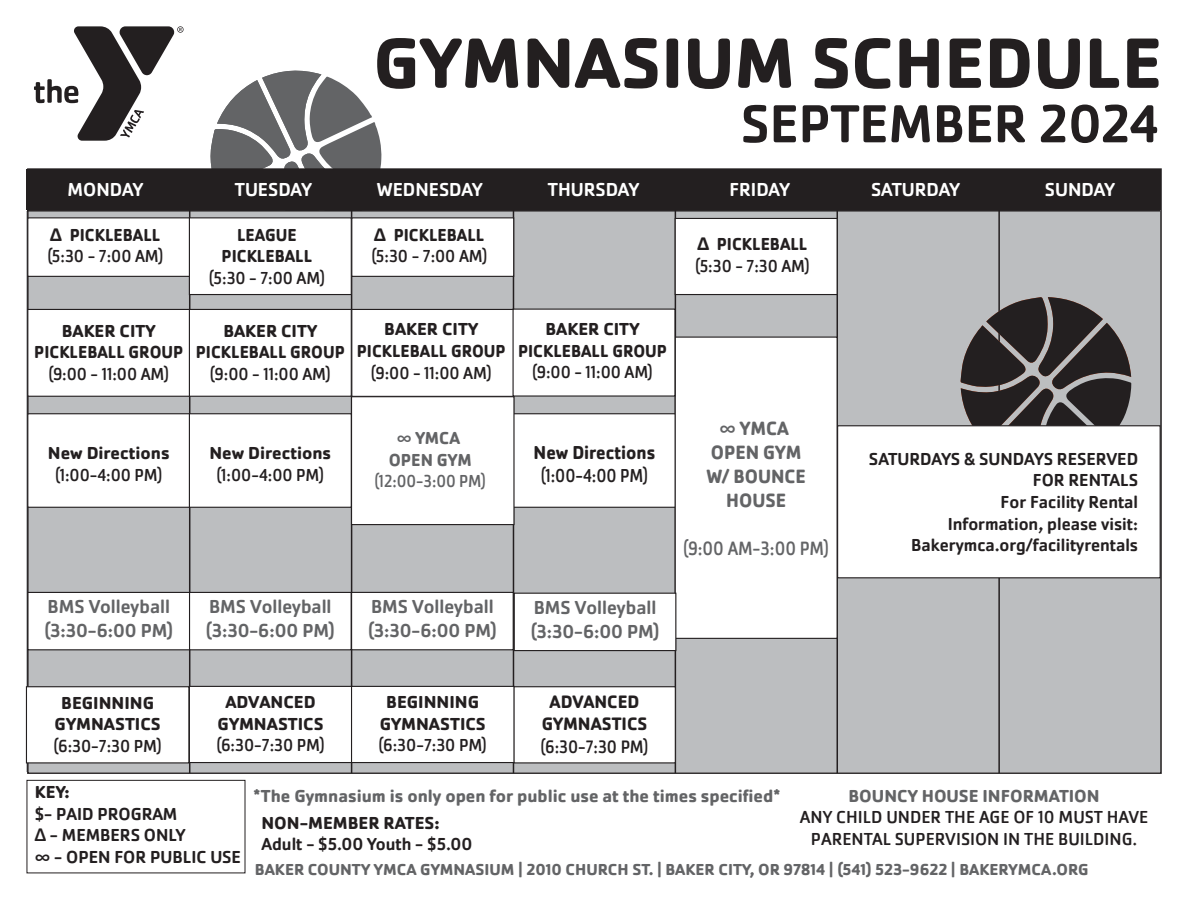
<style>
.page{position:relative;width:1188px;height:918px;background:#fff}
.page>*{position:absolute;margin:0;border:0;box-sizing:border-box;transform-origin:0 0}
.t1{font:500 55.5px "Cachet Pro";color:#231f20}
.t2{font:700 19.95px/24px "Cachet Pro";color:#636466;text-align:center;scale:.95 1}
.t3{font:19.95px "Cachet Pro";letter-spacing:-.005em;color:#636466;scale:.89 1}
.t4{font:500 19.5px/23.4px "Cachet Pro";color:#636466}
.t5{font:500 19.5px "Cachet Pro";color:#fff}
.t6{font:700 19.5px "Cachet Pro";color:#231f20;scale:.93 1}
.t7{font:19.5px "Cachet Pro";color:#231f20;scale:.87 1}
.t8{font:700 18.75px/22.4px "Cachet Pro";color:#231f20;text-align:center;scale:.96 1}
.t9{font:18.75px "Cachet Pro";color:#231f20;scale:.9 1}
.t10{font:700 18px/21.6px "Cachet Pro";color:#231f20;text-align:center}
.t11{font:18px "Cachet Pro";color:#231f20;scale:.94 1}
.t12{font:500 18px/21.6px "Cachet Pro";color:#231f20}
.t13{font:700 18px "Cachet Pro";color:#636466}
.t14{font:18px/21.6px "Cachet Pro";color:#231f20;text-align:center}
.t15{font:700 18px/21.6px "Cachet Pro";color:#231f20;text-align:center;scale:.94 1}
.t16{font:18px "Cachet Pro";color:#636466;scale:.9 1}
.t17{font:700 18px/21.6px "Cachet Pro";color:#636466;text-align:center;scale:.96 1}
.t18{font:700 16.5px "Cachet Pro";color:#636466}
.s1{font-weight:500}
</style>
<div class="page">
<div style="left:27px;top:211px;width:1134px;height:561px;background:#bcbec0"></div>
<div style="left:27px;top:169px;width:1134px;height:40px;background:#231f20"></div>
<svg style="left:210px;top:38px;width:308px;height:206px"></svg>
<svg style="left:528px;top:39px;width:41px;height:49px"></svg>
<svg style="left:575px;top:38px;width:83px;height:51px"></svg>
<div style="left:667px;top:39px;width:11px;height:49px;background:#231f20;border-radius:4px"></div>
<svg style="left:688px;top:39px;width:42px;height:50px"></svg>
<svg style="left:738px;top:39px;width:53px;height:49px"></svg>
<svg style="left:815px;top:38px;width:33px;height:51px"></svg>
<svg style="left:855px;top:38px;width:35px;height:51px"></svg>
<svg style="left:899px;top:39px;width:40px;height:49px"></svg>
<svg style="left:950px;top:39px;width:31px;height:49px"></svg>
<svg style="left:990px;top:39px;width:40px;height:49px"></svg>
<svg style="left:1038px;top:39px;width:42px;height:50px"></svg>
<svg style="left:1090px;top:39px;width:29px;height:49px"></svg>
<svg style="left:1127px;top:39px;width:32px;height:49px"></svg>
<hr style="left:27px;top:210px;width:1133px;height:2px;background:#231f20">
<hr style="left:998px;top:169px;width:2px;height:604px;background:#231f20">
<hr style="left:837px;top:169px;width:1px;height:604px;background:#231f20">
<hr style="left:675px;top:169px;width:1px;height:604px;background:#231f20">
<hr style="left:513px;top:169px;width:1px;height:604px;background:#231f20">
<hr style="left:351px;top:169px;width:1px;height:604px;background:#231f20">
<hr style="left:189px;top:169px;width:1px;height:604px;background:#231f20">
<div style="left:27px;top:217px;width:163px;height:60px;background:#fff;border:1px solid #231f20"></div>
<div style="left:27px;top:309px;width:163px;height:88px;background:#fff;border:1px solid #231f20"></div>
<div style="left:189px;top:309px;width:163px;height:88px;background:#fff;border:1px solid #231f20"></div>
<div style="left:351px;top:309px;width:163px;height:88px;background:#fff;border:1px solid #231f20"></div>
<div style="left:189px;top:217px;width:163px;height:78px;background:#fff;border:1px solid #231f20"></div>
<div style="left:351px;top:217px;width:163px;height:60px;background:#fff;border:1px solid #231f20"></div>
<div style="left:27px;top:780px;width:218px;height:93px;border:1px solid #231f20"></div>
<div style="left:27px;top:413px;width:163px;height:95px;background:#fff;border:1px solid #231f20"></div>
<div style="left:189px;top:413px;width:163px;height:95px;background:#fff;border:1px solid #231f20"></div>
<div style="left:513px;top:413px;width:163px;height:95px;background:#fff;border:1px solid #231f20"></div>
<div style="left:351px;top:396px;width:164px;height:129px;background:#fff;border:1px solid #231f20"></div>
<div style="left:675px;top:218px;width:163px;height:77px;background:#fff;border:1px solid #231f20"></div>
<div style="left:675px;top:337px;width:163px;height:302px;background:#fff;border:1px solid #231f20"></div>
<div style="left:189px;top:686px;width:163px;height:77px;background:#fff;border:1px solid #231f20"></div>
<div style="left:513px;top:686px;width:163px;height:77px;background:#fff;border:1px solid #231f20"></div>
<svg style="left:34px;top:26px;width:150px;height:115px"></svg>
<div style="left:351px;top:686px;width:164px;height:77px;background:#fff;border:1px solid #231f20"></div>
<div style="left:513px;top:309px;width:163px;height:88px;background:#fff"></div>
<svg style="left:960px;top:297px;width:171px;height:128px"></svg>
<div style="left:837px;top:425px;width:324px;height:153px;background:#fff;border:1px solid #231f20"></div>
<div style="left:27px;top:592px;width:163px;height:58px;background:#fff;border:1px solid #231f20"></div>
<div style="left:189px;top:592px;width:163px;height:58px;background:#fff;border:1px solid #231f20"></div>
<div style="left:351px;top:592px;width:163px;height:58px;background:#fff;border:1px solid #231f20"></div>
<div style="left:514px;top:593px;width:162px;height:58px;background:#fff;border:1px solid #231f20"></div>
<div style="left:26px;top:686px;width:163px;height:77px;background:#fff;border:1px solid #231f20"></div>
<h1 class="t1" style="left:741px;top:92px;width:419px">SEPTEMBER 2024</h1>
<p class="t5" style="left:68px;top:178px;width:77px">MONDAY</p>
<p class="t5" style="left:235px;top:178px;width:78px">TUESDAY</p>
<p class="t5" style="left:377px;top:178px;width:107px">WEDNESDAY</p>
<p class="t5" style="left:548px;top:178px;width:93px">THURSDAY</p>
<p class="t5" style="left:730px;top:178px;width:62px">FRIDAY</p>
<p class="t5" style="left:871px;top:178px;width:90px">SATURDAY</p>
<p class="t5" style="left:1045px;top:178px;width:72px">SUNDAY</p>
<p class="t10" style="left:50px;top:224px;width:112px">∆ PICKLEBALL</p>
<p class="t11" style="left:47px;top:246px;width:125px">(5:30 - 7:00 AM)</p>
<p class="t10" style="left:374px;top:224px;width:112px">∆ PICKLEBALL</p>
<p class="t11" style="left:371px;top:246px;width:125px">(5:30 - 7:00 AM)</p>
<p class="t15" style="left:222px;top:224px;width:98px">LEAGUE<br>PICKLEBALL</p>
<p class="t11" style="left:209px;top:267px;width:125px">(5:30 - 7:00 AM)</p>
<p class="t10" style="left:697px;top:233px;width:112px">∆ PICKLEBALL</p>
<p class="t11" style="left:695px;top:255px;width:124px">(5:30 - 7:30 AM)</p>
<p class="t10" style="left:34px;top:320px;width:150px">BAKER CITY<br>PICKLEBALL GROUP</p>
<p class="t11" style="left:48px;top:364px;width:130px">(9:00 - 11:00 AM)</p>
<p class="t10" style="left:196px;top:320px;width:150px">BAKER CITY<br>PICKLEBALL GROUP</p>
<p class="t11" style="left:210px;top:364px;width:130px">(9:00 - 11:00 AM)</p>
<p class="t10" style="left:357px;top:319px;width:150px">BAKER CITY<br>PICKLEBALL GROUP</p>
<p class="t11" style="left:371px;top:362px;width:130px">(9:00 - 11:00 AM)</p>
<p class="t10" style="left:518px;top:318px;width:150px">BAKER CITY<br>PICKLEBALL GROUP</p>
<p class="t11" style="left:532px;top:362px;width:130px">(9:00 - 11:00 AM)</p>
<p class="t10" style="left:48px;top:442px;width:123px">New Directions</p>
<p class="t11" style="left:55px;top:464px;width:116px">(1:00-4:00 PM)</p>
<p class="t10" style="left:210px;top:442px;width:123px">New Directions</p>
<p class="t11" style="left:217px;top:464px;width:116px">(1:00-4:00 PM)</p>
<p class="t17" style="left:389px;top:427px;width:88px"><span class="s1">∞</span> YMCA<br>OPEN GYM</p>
<p class="t16" style="left:374px;top:471px;width:125px">(12:00-3:00 PM)</p>
<p class="t6" style="left:534px;top:440px;width:132px">New Directions</p>
<p class="t7" style="left:541px;top:464px;width:125px">(1:00-4:00 PM)</p>
<p class="t4" style="left:44px;top:595px;width:130px">BMS Volleyball (3:30-6:00 PM)</p>
<p class="t4" style="left:206px;top:595px;width:130px">BMS Volleyball (3:30-6:00 PM)</p>
<p class="t4" style="left:368px;top:595px;width:130px">BMS Volleyball (3:30-6:00 PM)</p>
<p class="t4" style="left:531px;top:596px;width:130px">BMS Volleyball (3:30-6:00 PM)</p>
<p class="t2" style="left:706px;top:416px;width:106px"><span class="s1">∞</span> YMCA<br>OPEN GYM<br>W/ BOUNCE<br>HOUSE</p>
<p class="t3" style="left:683px;top:537px;width:165px">(9:00 AM-3:00 PM)</p>
<p class="t10" style="left:55px;top:692px;width:108px">BEGINNING<br>GYMNASTICS</p>
<p class="t11" style="left:53px;top:735px;width:117px">(6:30-7:30 PM)</p>
<p class="t10" style="left:218px;top:691px;width:108px">ADVANCED<br>GYMNASTICS</p>
<p class="t11" style="left:216px;top:735px;width:117px">(6:30-7:30 PM)</p>
<p class="t10" style="left:380px;top:691px;width:108px">BEGINNING<br>GYMNASTICS</p>
<p class="t11" style="left:379px;top:735px;width:117px">(6:30-7:30 PM)</p>
<p class="t8" style="left:542px;top:690px;width:111px">ADVANCED<br>GYMNASTICS</p>
<p class="t9" style="left:541px;top:735px;width:121px">(6:30-7:30 PM)</p>
<p class="t12" style="left:869px;top:448px;width:271px;text-align:right">SATURDAYS &amp; SUNDAYS RESERVED<br>FOR RENTALS<br>For Facility Rental<br>Information, please visit:<br>Bakerymca.org/facilityrentals</p>
<p class="t10" style="left:35px;top:781px;width:36px">KEY:</p>
<p class="t12" style="left:35px;top:803px;width:208px">$- PAID PROGRAM<br>∆ - MEMBERS ONLY<br>∞ - OPEN FOR PUBLIC USE</p>
<p class="t13" style="left:254px;top:785px;width:528px">*The Gymnasium is only open for public use at the times specified*</p>
<p class="t10" style="left:262px;top:812px;width:180px">NON-MEMBER RATES:</p>
<p class="t12" style="left:262px;top:834px;width:212px">Adult - $5.00 Youth - $5.00</p>
<p class="t13" style="left:849px;top:785px;width:253px">BOUNCY HOUSE INFORMATION</p>
<p class="t14" style="left:800px;top:807px;width:350px">ANY CHILD UNDER THE AGE OF 10 MUST HAVE<br>PARENTAL SUPERVISION IN THE BUILDING.</p>
<p class="t18" style="left:255px;top:859px;width:835px">BAKER COUNTY YMCA GYMNASIUM | 2010 CHURCH ST. | BAKER CITY, OR 97814 | (541) 523-9622 | BAKERYMCA.ORG</p>
</div>
